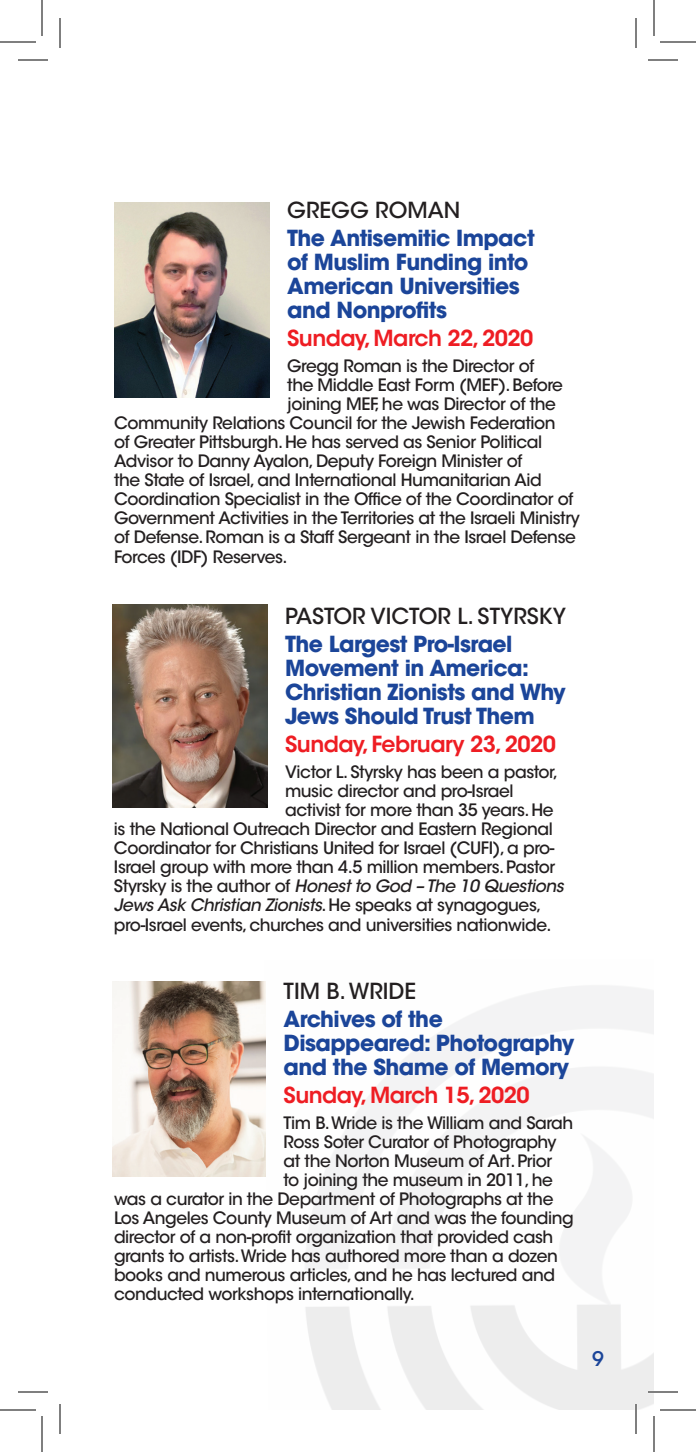
<style>
.page{position:relative;width:696px;height:1452px;background:#fff}
.page>*{position:absolute;margin:0;border:0;box-sizing:border-box;transform-origin:0 0}
.t1{font:700 22px/24px "ITC Avant Garde Std";letter-spacing:-.025em;color:#1b4599}
.t2{font:600 22px "ITC Avant Garde Std";letter-spacing:-.025em;color:#ee1d23}
.t3{font:500 22px "ITC Avant Garde Std";color:#231f20}
.t4{font:500 20px "ITC Avant Garde Std";color:#1b4599}
.t5{font:500 17px "ITC Avant Garde Std";letter-spacing:-.025em;color:#231f20}
.t6{font:italic 500 17px "ITC Avant Garde Std";letter-spacing:-.025em;color:#231f20}
.s1{font-style:normal}
</style>
<div class="page">
<img style="left:113px;top:604px;width:154px;height:204px">
<img style="left:115px;top:202px;width:154px;height:196px">
<img style="left:113px;top:981px;width:153px;height:196px">
<hr style="left:18px;top:60px;width:30px;height:1px;background:#000">
<hr style="left:648px;top:60px;width:30px;height:1px;background:#000">
<hr style="left:18px;top:1392px;width:30px;height:1px;background:#000">
<hr style="left:648px;top:1392px;width:30px;height:1px;background:#000">
<hr style="left:60px;top:18px;width:1px;height:30px;background:#000">
<hr style="left:60px;top:1404px;width:1px;height:30px;background:#000">
<hr style="left:636px;top:18px;width:1px;height:30px;background:#000">
<hr style="left:636px;top:1404px;width:1px;height:30px;background:#000">
<hr style="left:0;top:42px;width:36px;height:1px;background:#000">
<hr style="left:660px;top:42px;width:36px;height:1px;background:#000">
<hr style="left:0;top:1410px;width:36px;height:1px;background:#000">
<hr style="left:660px;top:1410px;width:36px;height:1px;background:#000">
<hr style="left:42px;top:0;width:1px;height:36px;background:#000">
<hr style="left:42px;top:1416px;width:1px;height:36px;background:#000">
<hr style="left:654px;top:0;width:1px;height:36px;background:#000">
<hr style="left:654px;top:1416px;width:1px;height:36px;background:#000">
<p class="t3" style="left:287px;top:196px;width:174px">GREGG ROMAN</p>
<p class="t1" style="left:287px;top:226px;width:249px">The Antisemitic Impact of Muslim Funding into<br>American Universities and Nonprofits</p>
<p class="t2" style="left:287px;top:324px;width:248px">Sunday, March 22, 2020</p>
<p class="t5" style="left:287px;top:356px;width:249px">Gregg Roman is the Director of</p>
<p class="t5" style="left:287px;top:375px;width:277px">the Middle East Form (MEF). Before</p>
<p class="t5" style="left:287px;top:394px;width:270px">joining MEF, he was Director of the</p>
<p class="t5" style="left:114px;top:413px;width:443px">Community Relations Council for the Jewish Federation</p>
<p class="t5" style="left:114px;top:432px;width:430px">of Greater Pittsburgh. He has served as Senior Political</p>
<p class="t5" style="left:114px;top:451px;width:410px">Advisor to Danny Ayalon, Deputy Foreign Minister of</p>
<p class="t5" style="left:114px;top:470px;width:429px">the State of Israel, and International Humanitarian Aid</p>
<p class="t5" style="left:114px;top:489px;width:461px">Coordination Specialist in the Office of the Coordinator of</p>
<p class="t5" style="left:114px;top:508px;width:467px">Government Activities in the Territories at the Israeli Ministry</p>
<p class="t5" style="left:114px;top:527px;width:463px">of Defense. Roman is a Staff Sergeant in the Israel Defense</p>
<p class="t5" style="left:114px;top:547px;width:175px">Forces (IDF) Reserves.</p>
<p class="t3" style="left:285px;top:602px;width:282px">PASTOR VICTOR L. STYRSKY</p>
<p class="t1" style="left:285px;top:632px;width:282px">The Largest Pro-Israel<br>Movement in America:<br>Christian Zionists and Why<br>Jews Should Trust Them</p>
<p class="t2" style="left:285px;top:730px;width:272px">Sunday, February 23, 2020</p>
<p class="t5" style="left:285px;top:761px;width:274px">Victor L. Styrsky has been a pastor,</p>
<p class="t5" style="left:285px;top:780px;width:230px">music director and pro-Israel</p>
<p class="t5" style="left:285px;top:799px;width:270px">activist for more than 35 years. He</p>
<p class="t5" style="left:114px;top:818px;width:440px">is the National Outreach Director and Eastern Regional</p>
<p class="t5" style="left:114px;top:837px;width:442px">Coordinator for Christians United for Israel (CUFI), a pro-</p>
<p class="t5" style="left:114px;top:856px;width:443px">Israel group with more than 4.5 million members. Pastor</p>
<p class="t6" style="left:114px;top:875px;width:451px"><span class="s1">Styrsky is the author of</span> Honest to God – The 10 Questions</p>
<p class="t6" style="left:114px;top:894px;width:429px">Jews Ask Christian Zionists<span class="s1">. He speaks at synagogues,</span></p>
<p class="t5" style="left:114px;top:914px;width:439px">pro-Israel events, churches and universities nationwide.</p>
<p class="t3" style="left:284px;top:977px;width:134px">TIM B. WRIDE</p>
<p class="t1" style="left:284px;top:1007px;width:292px">Archives of the<br>Disappeared: Photography and the Shame of Memory</p>
<p class="t2" style="left:284px;top:1081px;width:248px">Sunday, March 15, 2020</p>
<p class="t5" style="left:284px;top:1112px;width:291px">Tim B. Wride is the William and Sarah</p>
<p class="t5" style="left:284px;top:1131px;width:275px">Ross Soter Curator of Photography</p>
<p class="t5" style="left:284px;top:1151px;width:270px">at the Norton Museum of Art. Prior</p>
<p class="t5" style="left:284px;top:1170px;width:271px">to joining the museum in 2011, he</p>
<p class="t5" style="left:114px;top:1189px;width:441px">was a curator in the Department of Photographs at the</p>
<p class="t5" style="left:114px;top:1208px;width:461px">Los Angeles County Museum of Art and was the founding</p>
<p class="t5" style="left:114px;top:1227px;width:441px">director of a non-profit organization that provided cash</p>
<p class="t5" style="left:114px;top:1246px;width:445px">grants to artists. Wride has authored more than a dozen</p>
<p class="t5" style="left:114px;top:1265px;width:443px">books and numerous articles, and he has lectured and</p>
<p class="t5" style="left:114px;top:1284px;width:302px">conducted workshops internationally.</p>
<p class="t4" style="left:592px;top:1346px;width:13px">9</p>
</div>
